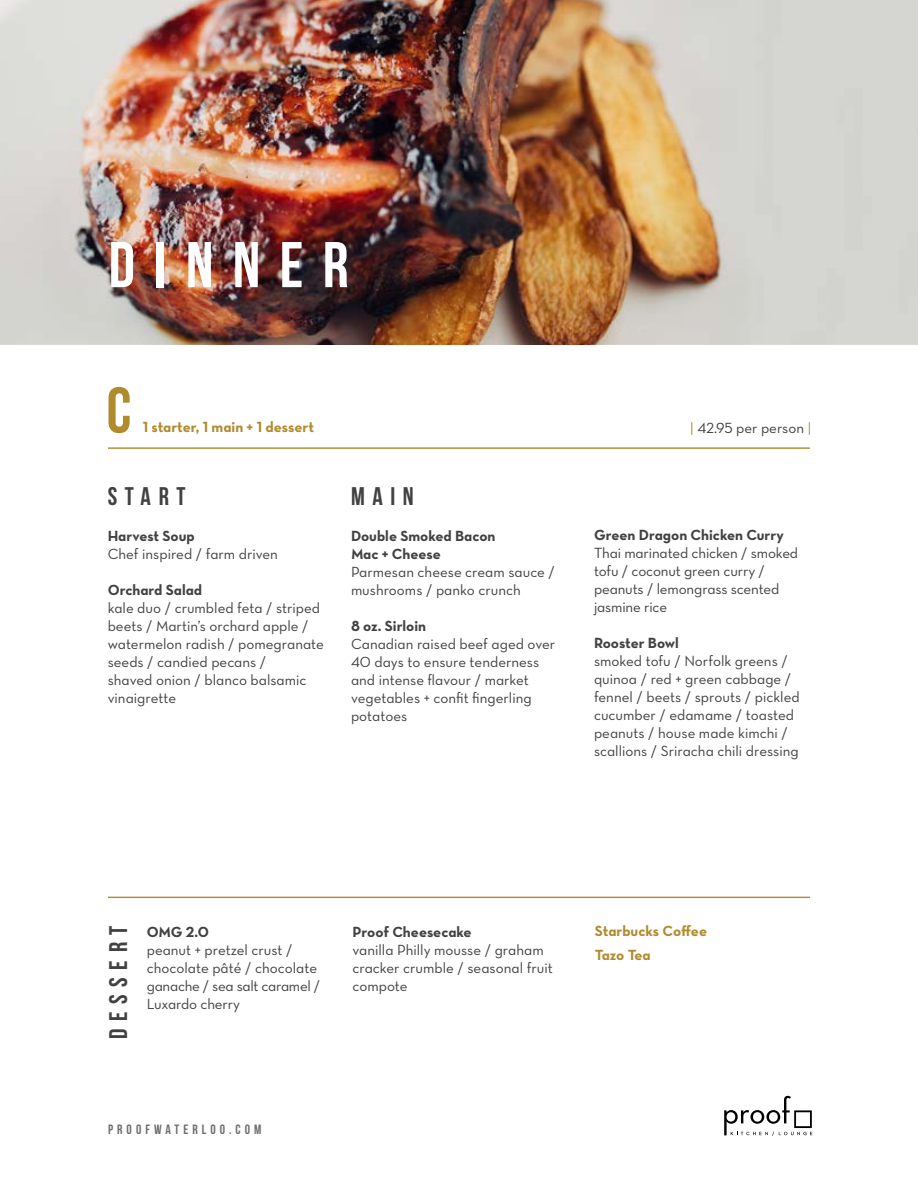
<style>
.page{position:relative;width:918px;height:1188px;background:#fff}
.page>*{position:absolute;margin:0;border:0;box-sizing:border-box;transform-origin:0 0}
.t1{font:700 64.5px "Bebas Neue";letter-spacing:.3em;color:#fff}
.t2{font:700 64.5px "Bebas Neue";color:#b08b2e}
.t3{font:700 25.5px "Bebas Neue";letter-spacing:.3em;color:#414042}
.t4{font:15px/18px "Neutra Text Book Alt";color:#414042}
.t5{font:15px/18px "Neutra Text Bold Alt";color:#414042}
.t6{font:15px/24px "Neutra Text Bold Alt";color:#b08b2e}
.t7{font:700 13.5px "Bebas Neue";letter-spacing:.3em;color:#6d6e71}
.s1{color:#b08b2e}
</style>
<div class="page">
<svg style="left:724px;top:1096px;width:88px;height:40px"></svg>
<img style="left:0;top:0;width:918px;height:344px">
<hr style="left:108px;top:447px;width:702px;height:2px;background:#b08b2e">
<hr style="left:108px;top:897px;width:702px;height:1px;background:#b08b2e">
<h1 class="t1" style="left:109px;top:230px;width:242px">DINNER</h1>
<h1 class="t2" style="left:106px;top:375px;width:26px">C</h1>
<p class="t6" style="left:143px;top:414px;width:173px">1 starter, 1 main + 1 dessert</p>
<h2 class="t3" style="left:108px;top:482px;width:79px">START</h2>
<p class="t5" style="left:108px;top:526px;width:89px">Harvest Soup</p>
<p class="t4" style="left:108px;top:544px;width:172px">Chef inspired / farm driven</p>
<p class="t5" style="left:108px;top:580px;width:96px">Orchard Salad</p>
<p class="t4" style="left:108px;top:598px;width:218px">kale duo / crumbled feta / striped beets / Martin’s orchard apple / watermelon radish / pomegranate seeds / candied pecans /<br>shaved onion / blanco balsamic vinaigrette</p>
<h2 class="t3" style="left:351px;top:482px;width:64px">MAIN</h2>
<p class="t5" style="left:351px;top:527px;width:146px">Double Smoked Bacon<br>Mac + Cheese</p>
<p class="t4" style="left:351px;top:563px;width:205px">Parmesan cheese cream sauce / mushrooms / panko crunch</p>
<p class="t5" style="left:351px;top:617px;width:77px">8 oz. Sirloin</p>
<p class="t4" style="left:351px;top:635px;width:206px">Canadian raised beef aged over<br>40 days to ensure tenderness and intense flavour / market vegetables + confit fingerling potatoes</p>
<p class="t4" style="left:690px;top:418px;width:123px"><span class="s1">|</span> 42.95 per person <span class="s1">|</span></p>
<p class="t5" style="left:594px;top:525px;width:191px">Green Dragon Chicken Curry</p>
<p class="t4" style="left:594px;top:543px;width:206px">Thai marinated chicken / smoked tofu / coconut green curry / peanuts / lemongrass scented jasmine rice</p>
<p class="t5" style="left:594px;top:633px;width:87px">Rooster Bowl</p>
<p class="t4" style="left:594px;top:651px;width:207px">smoked tofu / Norfolk greens / quinoa / red + green cabbage / fennel / beets / sprouts / pickled cucumber / edamame / toasted peanuts / house made kimchi / scallions / Sriracha chili dressing</p>
<h2 class="t3" style="left:104px;top:1039px;width:115px;rotate:-90deg">DESSERT</h2>
<p class="t5" style="left:147px;top:923px;width:64px">OMG 2.0</p>
<p class="t4" style="left:147px;top:941px;width:175px">peanut + pretzel crust / chocolate pâté / chocolate ganache / sea salt caramel /<br>Luxardo cherry</p>
<p class="t5" style="left:352px;top:923px;width:121px">Proof Cheesecake</p>
<p class="t4" style="left:352px;top:941px;width:202px">vanilla Philly mousse / graham cracker crumble / seasonal fruit compote</p>
<p class="t7" style="left:108px;top:1122px;width:155px">PROOFWATERLOO.COM</p>
<p class="t6" style="left:595px;top:918px;width:114px">Starbucks Coffee<br>Tazo Tea</p>
</div>
